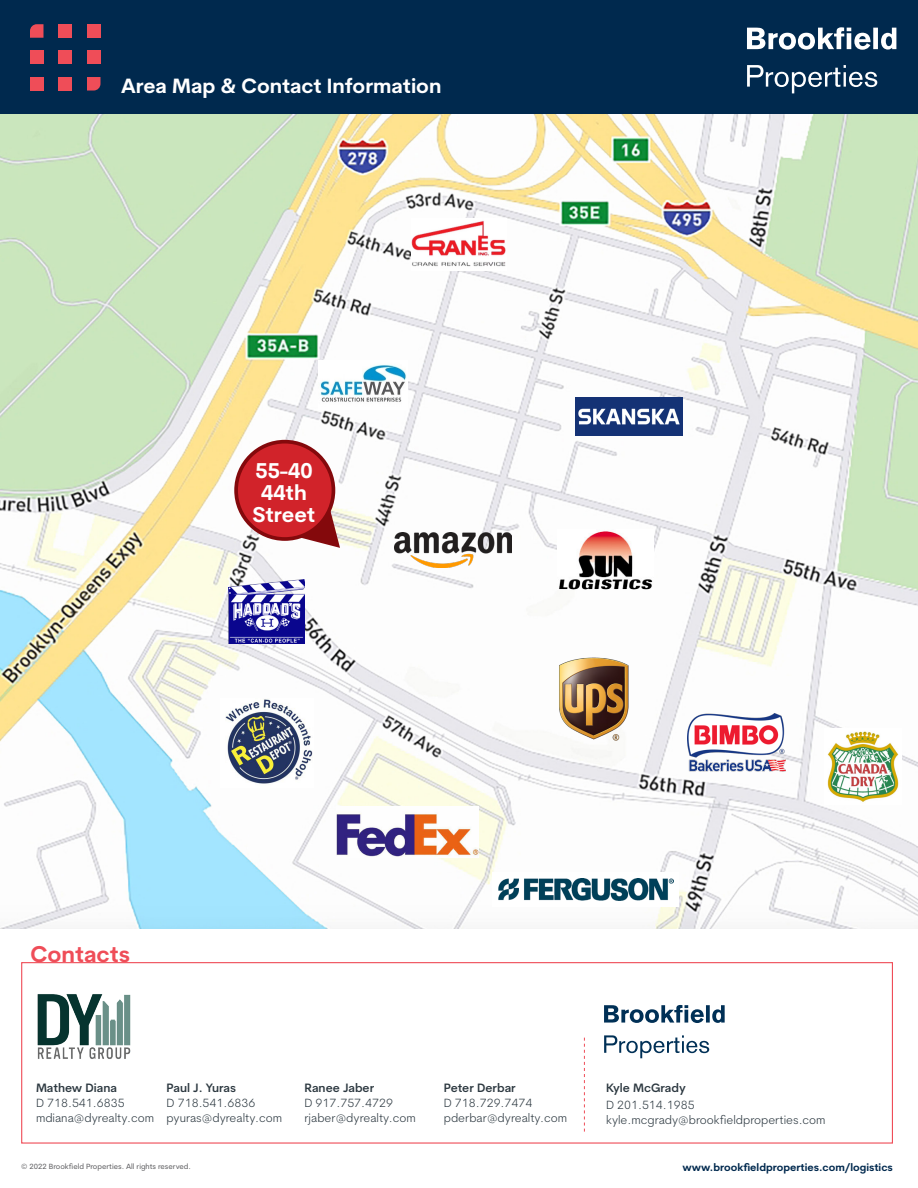
<style>
.page{position:relative;width:918px;height:1188px;background:#fff}
.page>*{position:absolute;margin:0;border:0;box-sizing:border-box;transform-origin:0 0}
.t1{font:700 22.35px "Cerebri Sans";letter-spacing:-.005em;color:#ef4d58}
.t2{font:700 21px/22px "Cerebri Sans";color:#fff;text-align:center}
.t3{font:700 20.25px "Cerebri Sans";color:#fff}
.t4{font:300 12px "Cerebri Sans";color:#2c3840}
.t5{font:600 12px "Cerebri Sans";color:#2c3840}
.t6{font:700 10.5px "Cerebri Sans";color:#00294e}
.t7{font:7.5px "Cerebri Sans";color:#5f5f62}
</style>
<div class="page">
<div style="left:21px;top:962px;width:872px;height:182px;border:1px solid #ef4d58"></div>
<div style="left:0;top:0;width:918px;height:115px;background:#00294e"></div>
<svg style="left:87px;top:77px;width:13px;height:14px"></svg>
<div style="left:58px;top:77px;width:14px;height:14px;background:#ef4d58"></div>
<div style="left:30px;top:77px;width:14px;height:14px;background:#ef4d58"></div>
<div style="left:87px;top:51px;width:13px;height:13px;background:#ef4d58"></div>
<div style="left:58px;top:51px;width:14px;height:13px;background:#ef4d58"></div>
<div style="left:30px;top:51px;width:14px;height:13px;background:#ef4d58"></div>
<div style="left:87px;top:24px;width:13px;height:14px;background:#ef4d58"></div>
<div style="left:58px;top:24px;width:14px;height:14px;background:#ef4d58"></div>
<svg style="left:30px;top:24px;width:14px;height:14px"></svg>
<svg style="left:747px;top:27px;width:149px;height:23px"></svg>
<svg style="left:747px;top:65px;width:130px;height:28px"></svg>
<svg style="left:584px;top:1038px;width:1px;height:94px"></svg>
<img style="left:37px;top:994px;width:94px;height:65px">
<svg style="left:604px;top:1005px;width:121px;height:18px"></svg>
<svg style="left:604px;top:1035px;width:105px;height:23px"></svg>
<img style="left:0;top:115px;width:918px;height:814px">
<svg style="left:297px;top:505px;width:43px;height:43px"></svg>
<div style="left:236px;top:442px;width:97px;height:97px;background:#d1232a;border-radius:50%"></div>
<div style="left:234px;top:440px;width:101px;height:101px;border:4px solid #84090c;border-radius:50%"></div>
<img style="left:337px;top:807px;width:142px;height:51px">
<img style="left:221px;top:698px;width:93px;height:90px">
<img style="left:228px;top:580px;width:77px;height:64px">
<div style="left:493px;top:873px;width:186px;height:34px;background:#fff"></div>
<img style="left:498px;top:879px;width:175px;height:22px">
<img style="left:557px;top:656px;width:74px;height:87px">
<img style="left:688px;top:714px;width:97px;height:57px">
<img style="left:824px;top:729px;width:78px;height:75px">
<img style="left:575px;top:397px;width:107px;height:39px">
<img style="left:412px;top:218px;width:94px;height:52px">
<img style="left:557px;top:530px;width:97px;height:59px">
<img style="left:319px;top:361px;width:89px;height:49px">
<img style="left:395px;top:532px;width:117px;height:35px">
<p class="t3" style="left:121px;top:74px;width:322px">Area Map &amp; Contact Information</p>
<p class="t2" style="left:253px;top:459px;width:64px">55-40<br>44th<br>Street</p>
<p class="t1" style="left:31px;top:940px;width:101px">Contacts</p>
<p class="t5" style="left:36px;top:1081px;width:82px">Mathew Diana</p>
<p class="t4" style="left:36px;top:1096px;width:90px">D 718.541.6835</p>
<p class="t4" style="left:36px;top:1111px;width:120px">mdiana@dyrealty.com</p>
<p class="t5" style="left:167px;top:1081px;width:71px">Paul J. Yuras</p>
<p class="t4" style="left:167px;top:1096px;width:90px">D 718.541.6836</p>
<p class="t4" style="left:167px;top:1111px;width:117px">pyuras@dyrealty.com</p>
<p class="t5" style="left:304px;top:1081px;width:71px">Ranee Jaber</p>
<p class="t4" style="left:304px;top:1096px;width:90px">D 917.757.4729</p>
<p class="t4" style="left:304px;top:1111px;width:113px">rjaber@dyrealty.com</p>
<p class="t5" style="left:444px;top:1081px;width:74px">Peter Derbar</p>
<p class="t4" style="left:444px;top:1096px;width:90px">D 718.729.7474</p>
<p class="t4" style="left:444px;top:1111px;width:125px">pderbar@dyrealty.com</p>
<p class="t5" style="left:606px;top:1081px;width:81px">Kyle McGrady</p>
<p class="t4" style="left:606px;top:1097px;width:90px">D 201.514.1985</p>
<p class="t4" style="left:606px;top:1112px;width:221px">kyle.mcgrady@brookfieldproperties.com</p>
<p class="t7" style="left:21px;top:1162px;width:171px">© 2022 Brookfield Properties. All rights reserved.</p>
<p class="t6" style="left:682px;top:1161px;width:212px">www.brookfieldproperties.com/logistics</p>
</div>
